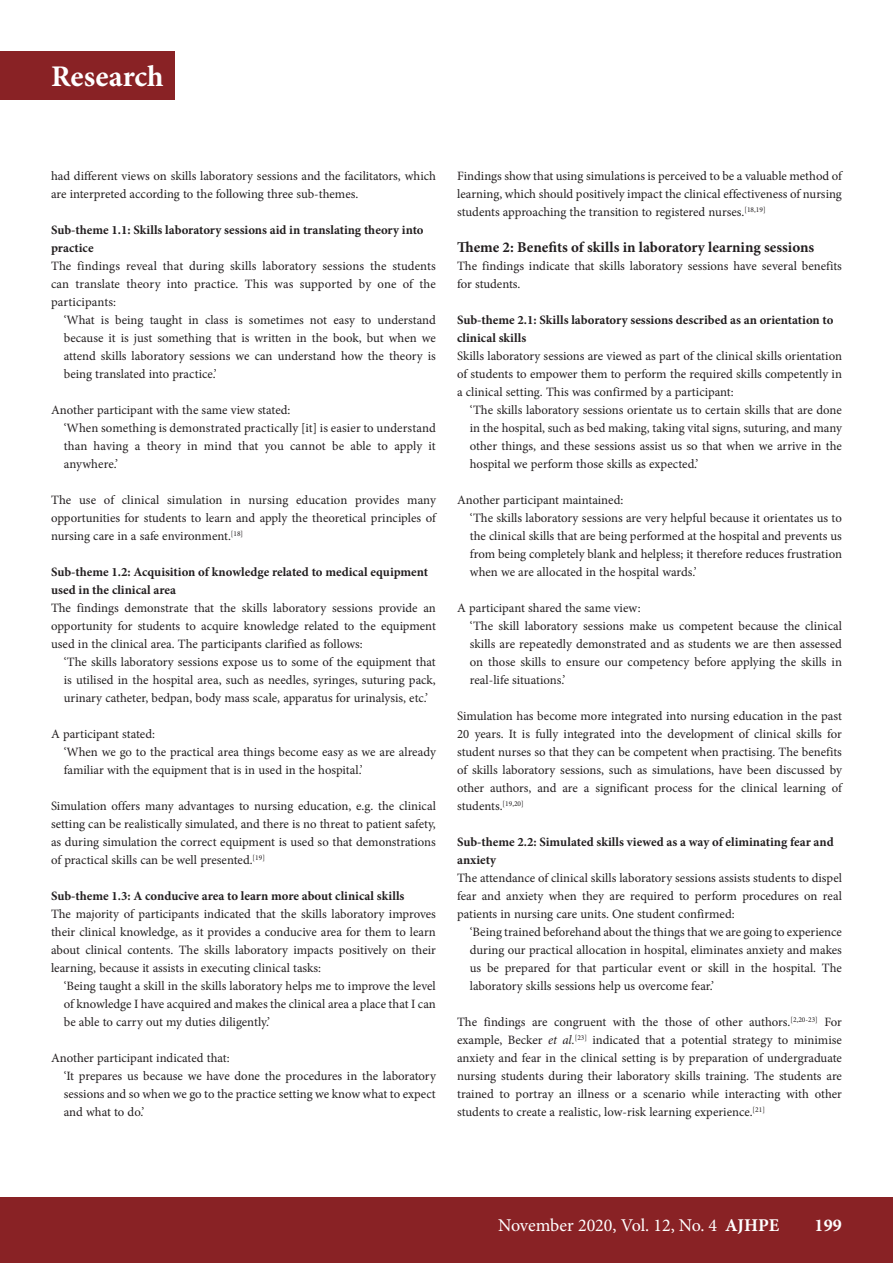
<style>
.page{position:relative;width:893px;height:1263px;background:#fff}
.page>*{position:absolute;margin:0;border:0;box-sizing:border-box;transform-origin:0 0}
.t1{font:700 30px "Minion Pro";color:#fff}
.t2{font:18px "Minion Pro";letter-spacing:-.005em;color:#fff}
.t3{font:700 18px "Minion Pro";color:#fff}
.C_HEAD{font:700 15px "Minion Pro";color:#231f20}
.BODY_TEXT_1ST_PARAGR{font:12.75px/18px "Minion Pro";color:#231f20;text-align:justify}
.BODY_TEXT_INDENT{font:12.75px/18px "Minion Pro";color:#231f20;text-align:justify}
.D_HEAD{font:700 12.75px/18px "Minion Pro";color:#231f20}
.s1{font-style:italic}
.s2{font-weight:700}
</style>
<div class="page">
<div style="left:0;top:1197px;width:893px;height:66px;background:#892225"></div>
<div style="left:0;top:51px;width:174px;height:49px;background:#892225"></div>
<h1 class="t1" style="left:51px;top:56px;width:114px">Research</h1>
<p class="BODY_TEXT_1ST_PARAGR" style="left:51px;top:167px;width:386px">had different views on skills laboratory sessions and the facilitators, which are interpreted according to the following three sub-themes.</p>
<h4 class="D_HEAD" style="left:51px;top:221px;width:374px">Sub-theme 1.1: Skills laboratory sessions aid in translating theory into practice</h4>
<p class="BODY_TEXT_1ST_PARAGR" style="left:51px;top:257px;width:386px">The findings reveal that during skills laboratory sessions the students can translate theory into practice. This was supported by one of the participants:</p>
<p class="BODY_TEXT_INDENT" style="left:64px;top:311px;width:374px">‘What is being taught in class is sometimes not easy to understand because it is just something that is written in the book, but when we attend skills laboratory sessions we can understand how the theory is being translated into practice.’</p>
<p class="BODY_TEXT_1ST_PARAGR" style="left:51px;top:401px;width:241px">Another participant with the same view stated:</p>
<p class="BODY_TEXT_INDENT" style="left:64px;top:419px;width:374px">‘When something is demonstrated practically [it] is easier to understand than having a theory in mind that you cannot be able to apply it anywhere.’</p>
<p class="BODY_TEXT_1ST_PARAGR" style="left:51px;top:491px;width:386px">The use of clinical simulation in nursing education provides many opportunities for students to learn and apply the theoretical principles of nursing care in a safe environment.<sup>[18]</sup></p>
<h4 class="D_HEAD" style="left:51px;top:563px;width:379px">Sub-theme 1.2: Acquisition of knowledge related to medical equipment used in the clinical area</h4>
<p class="BODY_TEXT_1ST_PARAGR" style="left:51px;top:599px;width:386px">The findings demonstrate that the skills laboratory sessions provide an opportunity for students to acquire knowledge related to the equipment used in the clinical area. The participants clarified as follows:</p>
<p class="BODY_TEXT_INDENT" style="left:64px;top:653px;width:374px">‘The skills laboratory sessions expose us to some of the equipment that is utilised in the hospital area, such as needles, syringes, suturing pack, urinary catheter, bedpan, body mass scale, apparatus for urinalysis, etc.’</p>
<p class="BODY_TEXT_1ST_PARAGR" style="left:51px;top:725px;width:106px">A participant stated:</p>
<p class="BODY_TEXT_INDENT" style="left:64px;top:743px;width:374px">‘When we go to the practical area things become easy as we are already familiar with the equipment that is in used in the hospital.’</p>
<p class="BODY_TEXT_1ST_PARAGR" style="left:51px;top:797px;width:386px">Simulation offers many advantages to nursing education, e.g. the clinical setting can be realistically simulated, and there is no threat to patient safety, as during simulation the correct equipment is used so that demonstrations of practical skills can be well presented.<sup>[19]</sup></p>
<h4 class="D_HEAD" style="left:51px;top:887px;width:355px">Sub-theme 1.3: A conducive area to learn more about clinical skills</h4>
<p class="BODY_TEXT_1ST_PARAGR" style="left:51px;top:905px;width:386px">The majority of participants indicated that the skills laboratory improves their clinical knowledge, as it provides a conducive area for them to learn about clinical contents. The skills laboratory impacts positively on their learning, because it assists in executing clinical tasks:</p>
<p class="BODY_TEXT_INDENT" style="left:64px;top:977px;width:374px">‘Being taught a skill in the skills laboratory helps me to improve the level of knowledge I have acquired and makes the clinical area a place that I can be able to carry out my duties diligently.’</p>
<p class="BODY_TEXT_1ST_PARAGR" style="left:51px;top:1049px;width:180px">Another participant indicated that:</p>
<p class="BODY_TEXT_INDENT" style="left:64px;top:1067px;width:374px">‘It prepares us because we have done the procedures in the laboratory sessions and so when we go to the practice setting we know what to expect and what to do.’</p>
<p class="BODY_TEXT_1ST_PARAGR" style="left:457px;top:167px;width:386px">Findings show that using simulations is perceived to be a valuable method of learning, which should positively impact the clinical effectiveness of nursing students approaching the transition to registered nurses.<sup>[18,19]</sup></p>
<h3 class="C_HEAD" style="left:457px;top:237px;width:359px">Theme 2: Benefits of skills in laboratory learning sessions</h3>
<p class="BODY_TEXT_1ST_PARAGR" style="left:457px;top:257px;width:386px">The findings indicate that skills laboratory sessions have several benefits for students.</p>
<h4 class="D_HEAD" style="left:457px;top:311px;width:378px">Sub-theme 2.1: Skills laboratory sessions described as an orientation to clinical skills</h4>
<p class="BODY_TEXT_1ST_PARAGR" style="left:457px;top:347px;width:386px">Skills laboratory sessions are viewed as part of the clinical skills orientation of students to empower them to perform the required skills competently in a clinical setting. This was confirmed by a participant:</p>
<p class="BODY_TEXT_INDENT" style="left:470px;top:401px;width:374px">‘The skills laboratory sessions orientate us to certain skills that are done in the hospital, such as bed making, taking vital signs, suturing, and many other things, and these sessions assist us so that when we arrive in the hospital we perform those skills as expected.’</p>
<p class="BODY_TEXT_1ST_PARAGR" style="left:457px;top:491px;width:168px">Another participant maintained:</p>
<p class="BODY_TEXT_INDENT" style="left:470px;top:509px;width:374px">‘The skills laboratory sessions are very helpful because it orientates us to the clinical skills that are being performed at the hospital and prevents us from being completely blank and helpless; it therefore reduces frustration when we are allocated in the hospital wards.’</p>
<p class="BODY_TEXT_1ST_PARAGR" style="left:457px;top:599px;width:185px">A participant shared the same view:</p>
<p class="BODY_TEXT_INDENT" style="left:470px;top:617px;width:374px">‘The skill laboratory sessions make us competent because the clinical skills are repeatedly demonstrated and as students we are then assessed on those skills to ensure our competency before applying the skills in real-life situations.’</p>
<p class="BODY_TEXT_1ST_PARAGR" style="left:457px;top:707px;width:386px">Simulation has become more integrated into nursing education in the past 20 years. It is fully integrated into the development of clinical skills for student nurses so that they can be competent when practising. The benefits of skills laboratory sessions, such as simulations, have been discussed by other authors, and are a significant process for the clinical learning of students.<sup>[19,20]</sup></p>
<h4 class="D_HEAD" style="left:457px;top:833px;width:378px">Sub-theme 2.2: Simulated skills viewed as a way of eliminating fear and anxiety</h4>
<p class="BODY_TEXT_1ST_PARAGR" style="left:457px;top:869px;width:386px">The attendance of clinical skills laboratory sessions assists students to dispel fear and anxiety when they are required to perform procedures on real patients in nursing care units. One student confirmed:</p>
<p class="BODY_TEXT_INDENT" style="left:470px;top:923px;width:374px">‘Being trained beforehand about the things that we are going to experience during our practical allocation in hospital, eliminates anxiety and makes us be prepared for that particular event or skill in the hospital. The laboratory skills sessions help us overcome fear.’</p>
<p class="BODY_TEXT_1ST_PARAGR" style="left:457px;top:1013px;width:386px">The findings are congruent with the those of other authors.<sup>[2,20-23]</sup> For example, Becker <span class="s1">et al.</span><sup>[23]</sup> indicated that a potential strategy to minimise anxiety and fear in the clinical setting is by preparation of undergraduate nursing students during their laboratory skills training. The students are trained to portray an illness or a scenario while interacting with other students to create a realistic, low-risk learning experience.<sup>[21]</sup></p>
<h2 class="t2" style="left:498px;top:1213px;width:283px">November 2020, Vol. 12, No. 4 <span class="s2">AJHPE</span></h2>
<h2 class="t3" style="left:814px;top:1213px;width:29px">199</h2>
</div>
